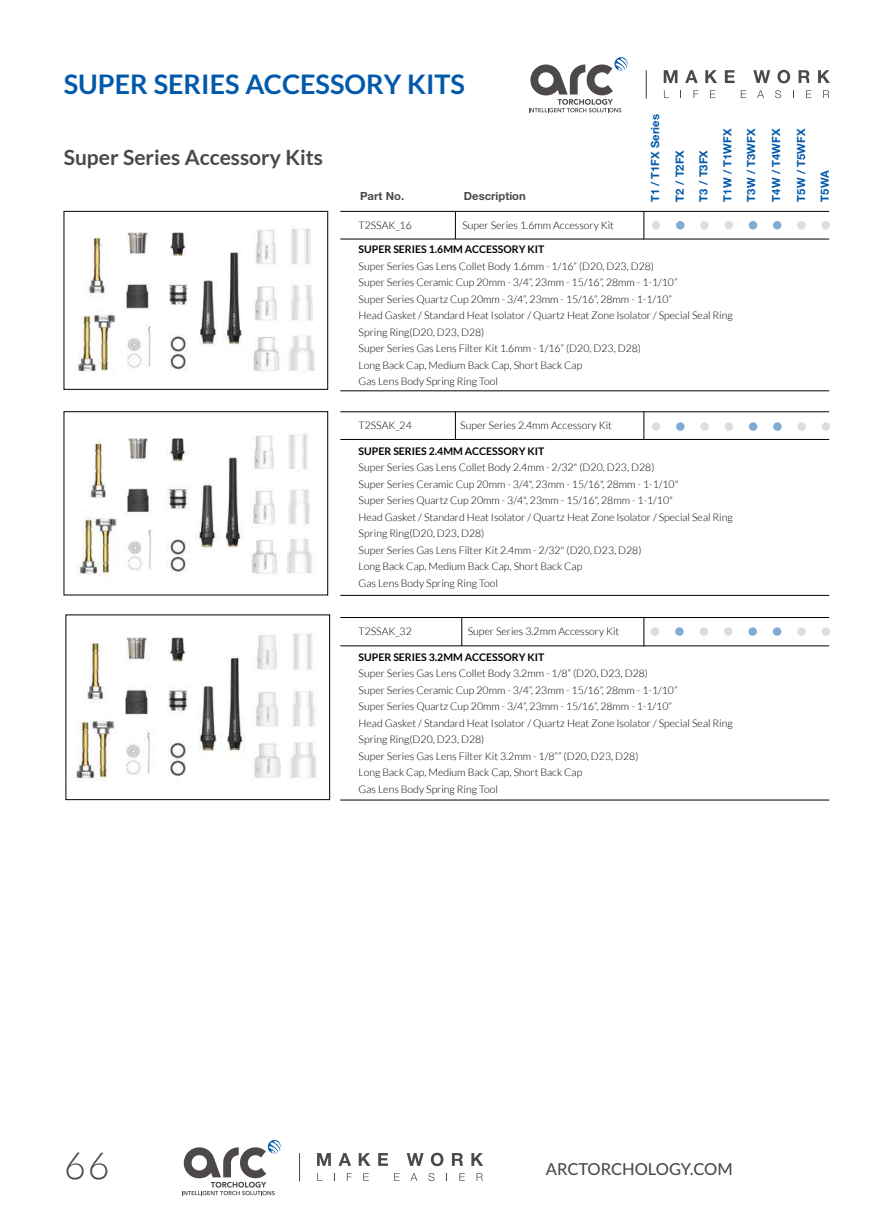
<style>
.page{position:relative;width:893px;height:1225px;background:#fff}
.page>*{position:absolute;margin:0;border:0;box-sizing:border-box;transform-origin:0 0}
.t1{font:300 37.5px "Lato";color:#4c4848}
.t2{font:700 27px "Lato";color:#0059aa}
.t3{font:700 21px "Lato";color:#4c4848}
.t4{font:500 16.5px "Lato";color:#4c4848}
.t5{font:700 11.25px/24px "Helvetica Neue LT Pro";color:#0059aa}
.t6{font:700 11.25px "Helvetica Neue LT Pro";color:#4c4848}
.t7{font:300 10.5px/16.5px "Lato";color:#000}
.t8{font:700 10.5px "Lato";color:#000}
</style>
<div class="page">
<svg style="left:299px;top:1153px;width:1px;height:28px"></svg>
<svg style="left:182px;top:1140px;width:99px;height:55px"></svg>
<svg style="left:317px;top:1153px;width:14px;height:12px"></svg>
<svg style="left:339px;top:1153px;width:12px;height:12px"></svg>
<svg style="left:359px;top:1153px;width:11px;height:12px"></svg>
<svg style="left:378px;top:1153px;width:10px;height:12px"></svg>
<svg style="left:407px;top:1153px;width:17px;height:12px"></svg>
<svg style="left:431px;top:1152px;width:12px;height:14px"></svg>
<svg style="left:452px;top:1153px;width:11px;height:12px"></svg>
<svg style="left:471px;top:1153px;width:12px;height:12px"></svg>
<svg style="left:317px;top:1173px;width:5px;height:8px"></svg>
<svg style="left:347px;top:1173px;width:5px;height:8px"></svg>
<svg style="left:363px;top:1173px;width:6px;height:8px"></svg>
<svg style="left:394px;top:1173px;width:6px;height:8px"></svg>
<svg style="left:410px;top:1173px;width:7px;height:8px"></svg>
<svg style="left:428px;top:1173px;width:6px;height:8px"></svg>
<svg style="left:459px;top:1173px;width:6px;height:8px"></svg>
<svg style="left:477px;top:1173px;width:6px;height:8px"></svg>
<div style="left:797px;top:422px;width:9px;height:9px;background:#dcdddd;border-radius:50%"></div>
<div style="left:822px;top:422px;width:8px;height:9px;background:#dcdddd;border-radius:50%"></div>
<hr style="left:340px;top:411px;width:489px;height:1px;background:#000">
<svg style="left:749px;top:422px;width:8px;height:9px"></svg>
<svg style="left:773px;top:422px;width:9px;height:9px"></svg>
<div style="left:700px;top:422px;width:9px;height:9px;background:#dcdddd;border-radius:50%"></div>
<svg style="left:676px;top:422px;width:9px;height:9px"></svg>
<div style="left:652px;top:422px;width:8px;height:9px;background:#dcdddd;border-radius:50%"></div>
<svg style="left:455px;top:411px;width:1px;height:28px"></svg>
<svg style="left:644px;top:411px;width:1px;height:28px"></svg>
<hr style="left:340px;top:439px;width:489px;height:1px;background:#000">
<img style="left:78px;top:434px;width:234px;height:143px">
<div style="left:64px;top:411px;width:264px;height:184px;border:1px solid #000"></div>
<hr style="left:340px;top:595px;width:489px;height:1px;background:#000">
<hr style="left:340px;top:617px;width:489px;height:1px;background:#000">
<svg style="left:748px;top:627px;width:9px;height:9px"></svg>
<svg style="left:773px;top:627px;width:8px;height:9px"></svg>
<div style="left:797px;top:627px;width:9px;height:9px;background:#dcdddd;border-radius:50%"></div>
<div style="left:822px;top:627px;width:8px;height:9px;background:#dcdddd;border-radius:50%"></div>
<div style="left:700px;top:627px;width:8px;height:9px;background:#dcdddd;border-radius:50%"></div>
<svg style="left:675px;top:627px;width:9px;height:9px"></svg>
<div style="left:651px;top:627px;width:8px;height:9px;background:#dcdddd;border-radius:50%"></div>
<svg style="left:461px;top:618px;width:1px;height:27px"></svg>
<svg style="left:644px;top:618px;width:1px;height:27px"></svg>
<hr style="left:340px;top:645px;width:489px;height:1px;background:#000">
<img style="left:76px;top:633px;width:241px;height:148px">
<div style="left:66px;top:614px;width:264px;height:186px;border:1px solid #000"></div>
<hr style="left:340px;top:800px;width:489px;height:1px;background:#000">
<hr style="left:340px;top:211px;width:489px;height:1px;background:#000">
<div style="left:749px;top:221px;width:8px;height:8px;background:#80acd4;border-radius:50%"></div>
<div style="left:773px;top:221px;width:8px;height:8px;background:#80acd4;border-radius:50%"></div>
<div style="left:797px;top:221px;width:9px;height:8px;background:#dcdddd;border-radius:50%"></div>
<div style="left:821px;top:221px;width:9px;height:8px;background:#dcdddd;border-radius:50%"></div>
<div style="left:700px;top:221px;width:9px;height:8px;background:#dcdddd;border-radius:50%"></div>
<div style="left:724px;top:221px;width:9px;height:8px;background:#dcdddd;border-radius:50%"></div>
<div style="left:725px;top:422px;width:8px;height:9px;background:#dcdddd;border-radius:50%"></div>
<div style="left:724px;top:627px;width:8px;height:9px;background:#dcdddd;border-radius:50%"></div>
<svg style="left:676px;top:221px;width:9px;height:8px"></svg>
<div style="left:652px;top:221px;width:8px;height:8px;background:#dcdddd;border-radius:50%"></div>
<svg style="left:455px;top:212px;width:1px;height:27px"></svg>
<svg style="left:644px;top:211px;width:1px;height:28px"></svg>
<hr style="left:340px;top:239px;width:489px;height:1px;background:#000">
<img style="left:78px;top:228px;width:237px;height:144px">
<div style="left:64px;top:211px;width:264px;height:178px;border:1px solid #000"></div>
<hr style="left:340px;top:390px;width:489px;height:1px;background:#000">
<svg style="left:646px;top:70px;width:1px;height:29px"></svg>
<svg style="left:529px;top:57px;width:99px;height:55px"></svg>
<svg style="left:664px;top:70px;width:13px;height:13px"></svg>
<svg style="left:685px;top:70px;width:13px;height:13px"></svg>
<svg style="left:705px;top:70px;width:12px;height:13px"></svg>
<svg style="left:725px;top:70px;width:10px;height:13px"></svg>
<svg style="left:753px;top:70px;width:17px;height:13px"></svg>
<svg style="left:777px;top:70px;width:13px;height:13px"></svg>
<svg style="left:799px;top:70px;width:11px;height:13px"></svg>
<svg style="left:818px;top:70px;width:12px;height:13px"></svg>
<svg style="left:664px;top:90px;width:5px;height:8px"></svg>
<svg style="left:693px;top:90px;width:5px;height:8px"></svg>
<svg style="left:710px;top:90px;width:5px;height:8px"></svg>
<svg style="left:741px;top:90px;width:5px;height:8px"></svg>
<svg style="left:757px;top:90px;width:7px;height:8px"></svg>
<svg style="left:775px;top:90px;width:6px;height:8px"></svg>
<svg style="left:806px;top:90px;width:5px;height:8px"></svg>
<svg style="left:823px;top:90px;width:6px;height:8px"></svg>
<h2 class="t2" style="left:64px;top:69px;width:403px">SUPER SERIES ACCESSORY KITS</h2>
<h3 class="t3" style="left:64px;top:145px;width:261px">Super Series Accessory Kits</h3>
<p class="t6" style="left:360px;top:189px;width:46px">Part No.</p>
<p class="t6" style="left:464px;top:189px;width:63px">Description</p>
<p class="t5" style="left:643px;top:202px;width:89px;rotate:-90deg">T1 / T1FX Series<br>T2 / T2FX<br>T3 / T3FX<br>T1W / T1WFX<br>T3W / T3WFX</p>
<p class="t7" style="left:359px;top:217px;width:55px">T2SSAK_16</p>
<p class="t7" style="left:462px;top:217px;width:153px">Super Series 1.6mm Accessory Kit</p>
<p class="t8" style="left:359px;top:243px;width:187px">SUPER SERIES 1.6MM ACCESSORY KIT</p>
<p class="t7" style="left:359px;top:258px;width:376px">Super Series Gas Lens Collet Body 1.6mm - 1/16” (D20, D23, D28)<br>Super Series Ceramic Cup 20mm - 3/4”, 23mm - 15/16”, 28mm - 1-1/10”<br>Super Series Quartz Cup 20mm - 3/4”, 23mm - 15/16”, 28mm - 1-1/10”<br>Head Gasket / Standard Heat Isolator / Quartz Heat Zone Isolator / Special Seal Ring Spring Ring(D20, D23, D28)<br>Super Series Gas Lens Filter Kit 1.6mm - 1/16” (D20, D23, D28)<br>Long Back Cap, Medium Back Cap, Short Back Cap<br>Gas Lens Body Spring Ring Tool</p>
<p class="t7" style="left:359px;top:417px;width:55px">T2SSAK_24</p>
<p class="t7" style="left:460px;top:417px;width:153px">Super Series 2.4mm Accessory Kit</p>
<p class="t8" style="left:359px;top:445px;width:187px">SUPER SERIES 2.4MM ACCESSORY KIT</p>
<p class="t7" style="left:359px;top:459px;width:376px">Super Series Gas Lens Collet Body 2.4mm - 2/32" (D20, D23, D28)<br>Super Series Ceramic Cup 20mm - 3/4", 23mm - 15/16", 28mm - 1-1/10"<br>Super Series Quartz Cup 20mm - 3/4", 23mm - 15/16", 28mm - 1-1/10"<br>Head Gasket / Standard Heat Isolator / Quartz Heat Zone Isolator / Special Seal Ring Spring Ring(D20, D23, D28)<br>Super Series Gas Lens Filter Kit 2.4mm - 2/32" (D20, D23, D28)<br>Long Back Cap, Medium Back Cap, Short Back Cap<br>Gas Lens Body Spring Ring Tool</p>
<p class="t7" style="left:359px;top:623px;width:55px">T2SSAK_32</p>
<p class="t7" style="left:468px;top:623px;width:153px">Super Series 3.2mm Accessory Kit</p>
<p class="t8" style="left:359px;top:651px;width:187px">SUPER SERIES 3.2MM ACCESSORY KIT</p>
<p class="t7" style="left:359px;top:665px;width:376px">Super Series Gas Lens Collet Body 3.2mm - 1/8” (D20, D23, D28)<br>Super Series Ceramic Cup 20mm - 3/4”, 23mm - 15/16”, 28mm - 1-1/10”<br>Super Series Quartz Cup 20mm - 3/4”, 23mm - 15/16”, 28mm - 1-1/10”<br>Head Gasket / Standard Heat Isolator / Quartz Heat Zone Isolator / Special Seal Ring Spring Ring(D20, D23, D28)<br>Super Series Gas Lens Filter Kit 3.2mm - 1/8”” (D20, D23, D28)<br>Long Back Cap, Medium Back Cap, Short Back Cap<br>Gas Lens Body Spring Ring Tool</p>
<p class="t5" style="left:764px;top:202px;width:74px;rotate:-90deg">T4W / T4WFX</p>
<p class="t5" style="left:789px;top:202px;width:74px;rotate:-90deg">T5W / T5WFX<br>T5WA</p>
<h1 class="t1" style="left:64px;top:1145px;width:47px">66</h1>
<h3 class="t4" style="left:546px;top:1157px;width:188px">ARCTORCHOLOGY.COM</h3>
</div>
